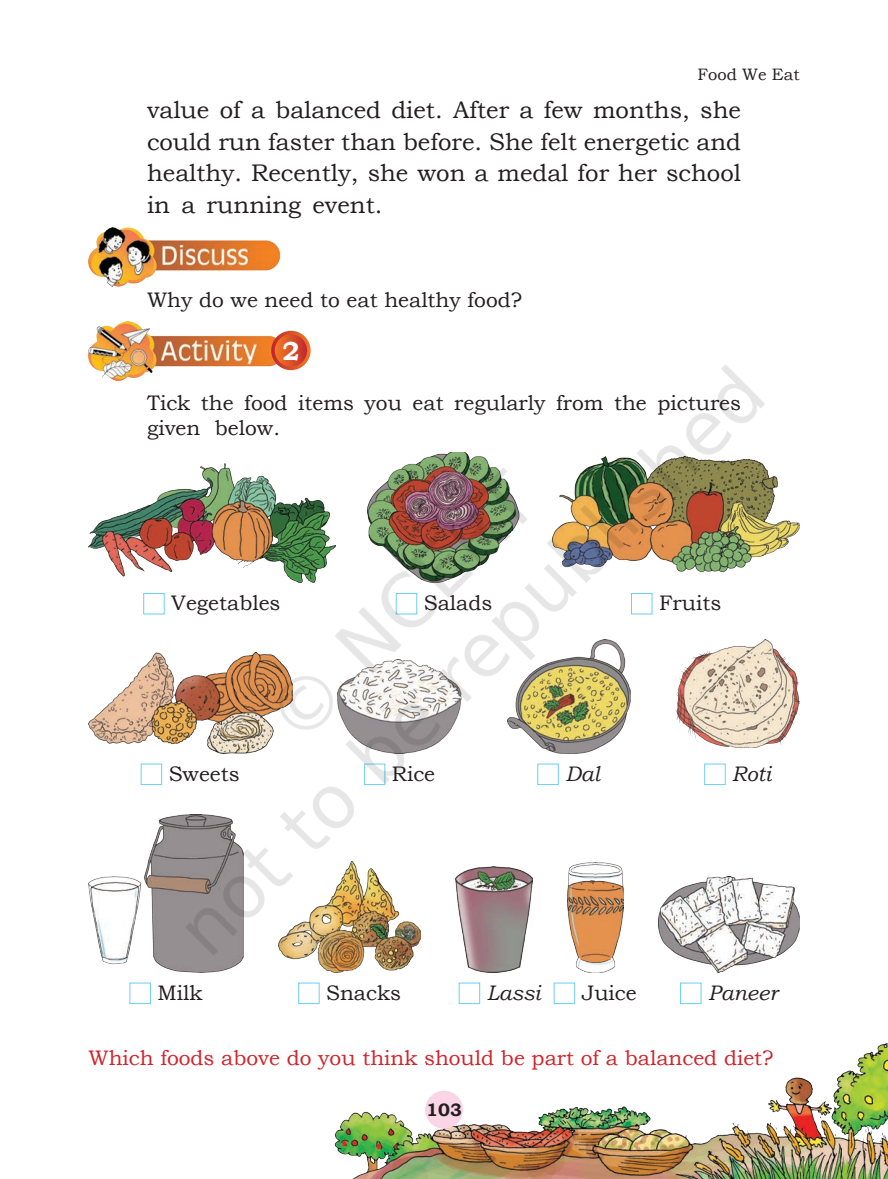
<style>
.page{position:relative;width:888px;height:1179px;background:#fff}
.page>*{position:absolute;margin:0;border:0;box-sizing:border-box;transform-origin:0 0}
.t1{font:700 26.1px "Bookman Old Style";color:#fff}
.t2{font:24px/31.5px "Bookman Old Style";color:#231f20;text-align:justify}
.t3{font:21px/25.2px "Bookman Old Style";color:#231f20}
.t4{font:21px "Bookman Old Style";color:#d1232a}
.t5{font:italic 21px "Bookman Old Style";color:#231f20}
.t6{font:700 18px "Bookman Old Style";color:#231f20}
.t7{font:16.5px "Bookman Old Style";color:#231f20}
</style>
<div class="page">
<img style="left:88px;top:227px;width:800px;height:951px">
<img style="left:88px;top:290px;width:694px;height:699px">
<p class="t7" style="left:698px;top:63px;width:103px">Food We Eat</p>
<p class="t2" style="left:147px;top:94px;width:595px">value of a balanced diet. After a few months, she could run faster than before. She felt energetic and healthy. Recently, she won a medal for her school in a running event.</p>
<p class="t3" style="left:147px;top:287px;width:377px">Why do we need to eat healthy food?</p>
<p class="t1" style="left:282px;top:332px;width:19px">2</p>
<p class="t3" style="left:147px;top:390px;width:595px">Tick the food items you eat regularly from the pictures given below.</p>
<p class="t3" style="left:171px;top:590px;width:111px">Vegetables</p>
<p class="t3" style="left:424px;top:590px;width:70px">Salads</p>
<p class="t3" style="left:659px;top:590px;width:64px">Fruits</p>
<p class="t3" style="left:169px;top:761px;width:72px">Sweets</p>
<p class="t3" style="left:392px;top:761px;width:45px">Rice</p>
<p class="t5" style="left:565px;top:759px;width:36px">Dal</p>
<p class="t5" style="left:732px;top:759px;width:41px">Roti</p>
<p class="t3" style="left:157px;top:980px;width:46px">Milk</p>
<p class="t3" style="left:326px;top:980px;width:76px">Snacks</p>
<p class="t5" style="left:487px;top:978px;width:55px">Lassi</p>
<p class="t3" style="left:582px;top:980px;width:57px">Juice</p>
<p class="t5" style="left:708px;top:978px;width:71px">Paneer</p>
<p class="t4" style="left:89px;top:1044px;width:687px">Which foods above do you think should be part of a balanced diet?</p>
<p class="t6" style="left:426px;top:1096px;width:37px">103</p>
</div>
